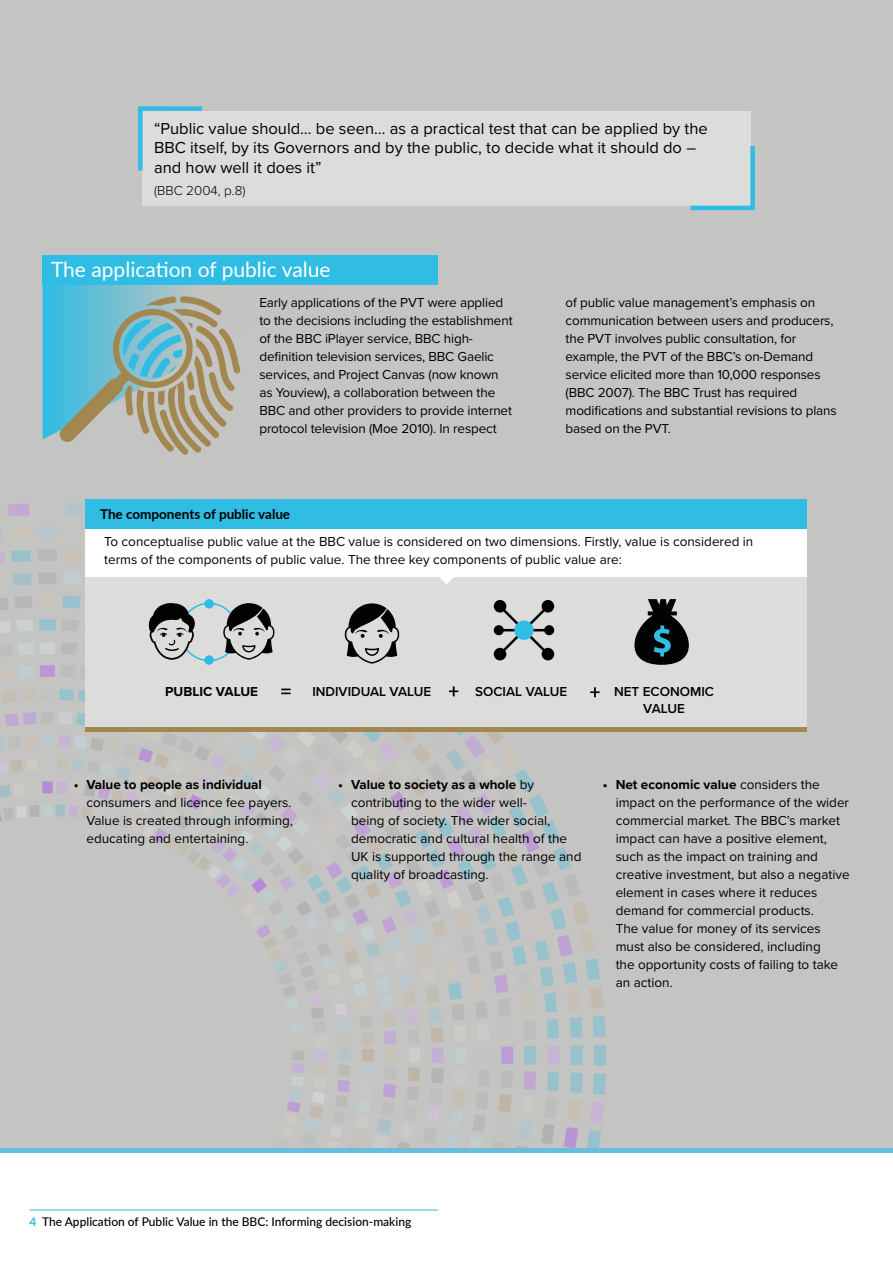
<style>
.page{position:relative;width:893px;height:1263px;background:#fff}
.page>*{position:absolute;margin:0;border:0;box-sizing:border-box;transform-origin:0 0}
.t1{font:21px "Lato";color:#fff}
.t2{font:16.5px/19.5px "Proxima Nova";color:#000}
.t3{font:13.5px/18px "Proxima Nova";color:#000}
.t4{font:600 13.5px/16.5px "Proxima Nova";color:#000;text-align:center}
.t5{font:700 13.5px "Proxima Nova";color:#000}
.t6{font:700 13.5px "Lato";color:#000}
.t7{font:300 13.5px "Proxima Nova";color:#000}
.t8{font:500 12px "Lato";color:#000}
.s1{font-weight:700}
.s2{font-weight:700;color:#30bce3}
</style>
<div class="page">
<hr style="left:29px;top:1210px;width:409px;height:1px;background:#30bce3">
<div style="left:0;top:0;width:893px;height:1148px;background:#c4c4c2"></div>
<svg style="left:287px;top:1063px;width:319px;height:85px"></svg>
<div style="left:594px;top:1045px;width:12px;height:21px;background:#97c1cb"></div>
<div style="left:571px;top:1045px;width:12px;height:20px;background:#97c1cb"></div>
<div style="left:548px;top:1046px;width:11px;height:19px;background:#c6b4d4"></div>
<div style="left:524px;top:1046px;width:12px;height:18px;background:#97c1cb"></div>
<div style="left:501px;top:1046px;width:12px;height:18px;background:#bb9cd4"></div>
<div style="left:455px;top:1047px;width:12px;height:16px;background:#c1ccce"></div>
<div style="left:432px;top:1048px;width:12px;height:15px;background:#c4afd4"></div>
<div style="left:409px;top:1048px;width:11px;height:14px;background:#cdcdcc"></div>
<div style="left:385px;top:1049px;width:12px;height:13px;background:#c8c1b8"></div>
<div style="left:362px;top:1049px;width:12px;height:12px;background:#c0b6a8"></div>
<div style="left:339px;top:1049px;width:11px;height:12px;background:#b0c4ca"></div>
<div style="left:315px;top:1050px;width:12px;height:10px;background:#c9bbd4"></div>
<div style="left:292px;top:1050px;width:12px;height:10px;background:#b7b7b6"></div>
<svg style="left:66px;top:503px;width:20px;height:13px"></svg>
<div style="left:37px;top:526px;width:20px;height:12px;background:#b7c7cc"></div>
<div style="left:38px;top:550px;width:19px;height:11px;background:#b8b8b7"></div>
<div style="left:38px;top:573px;width:19px;height:11px;background:#b7b7b6"></div>
<div style="left:39px;top:596px;width:17px;height:11px;background:#c9c3ba"></div>
<div style="left:39px;top:619px;width:17px;height:11px;background:#97c1cb"></div>
<div style="left:40px;top:642px;width:15px;height:12px;background:#ccd1d1"></div>
<div style="left:40px;top:665px;width:15px;height:12px;background:#b997d4"></div>
<div style="left:40px;top:689px;width:14px;height:11px;background:#bdbdbd"></div>
<div style="left:41px;top:712px;width:13px;height:12px;background:#bcbcbb"></div>
<div style="left:41px;top:735px;width:13px;height:12px;background:#bac8cc"></div>
<div style="left:42px;top:758px;width:11px;height:12px;background:#c7c7c7"></div>
<div style="left:42px;top:781px;width:11px;height:12px;background:#b48bd4"></div>
<div style="left:43px;top:804px;width:9px;height:12px;background:#c0ccce"></div>
<svg style="left:8px;top:503px;width:21px;height:13px"></svg>
<svg style="left:11px;top:550px;width:20px;height:12px"></svg>
<svg style="left:13px;top:573px;width:19px;height:13px"></svg>
<svg style="left:0;top:552px;width:5px;height:11px"></svg>
<svg style="left:0;top:596px;width:32px;height:14px"></svg>
<svg style="left:0;top:620px;width:33px;height:13px"></svg>
<svg style="left:18px;top:643px;width:16px;height:12px"></svg>
<svg style="left:20px;top:666px;width:14px;height:12px"></svg>
<svg style="left:2px;top:690px;width:33px;height:13px"></svg>
<svg style="left:0;top:712px;width:36px;height:15px"></svg>
<svg style="left:0;top:736px;width:37px;height:15px"></svg>
<svg style="left:0;top:760px;width:23px;height:14px"></svg>
<svg style="left:0;top:785px;width:11px;height:13px"></svg>
<svg style="left:0;top:805px;width:39px;height:17px"></svg>
<hr style="left:0;top:1148px;width:893px;height:4px;background:#68bdda">
<div style="left:43px;top:255px;width:395px;height:30px;background:#30bce3"></div>
<svg style="left:43px;top:285px;width:145px;height:155px;fill:#3bbce0"></svg>
<div style="left:142px;top:111px;width:608px;height:95px;background:#dcdcdb"></div>
<svg style="left:138px;top:106px;width:65px;height:65px"></svg>
<svg style="left:690px;top:141px;width:65px;height:70px"></svg>
<div style="left:86px;top:577px;width:721px;height:154px;background:#dcdcdb"></div>
<div style="left:86px;top:529px;width:721px;height:48px;background:#fff"></div>
<div style="left:86px;top:499px;width:721px;height:30px;background:#30bce3"></div>
<hr style="left:86px;top:727px;width:721px;height:4px;background:#a38751">
<svg style="left:634px;top:599px;width:55px;height:66px"></svg>
<svg style="left:55px;top:526px;width:550px;height:521px"></svg>
<svg style="left:59px;top:296px;width:182px;height:159px"></svg>
<p class="t2" style="left:154px;top:118px;width:555px">“Public value should… be seen… as a practical test that can be applied by the<br>BBC itself, by its Governors and by the public, to decide what it should do – and how well it does it”</p>
<p class="t7" style="left:154px;top:180px;width:93px">(BBC 2004, p.8)</p>
<h1 class="t1" style="left:51px;top:255px;width:281px">The application of public value</h1>
<p class="t3" style="left:259px;top:293px;width:255px">Early applications of the PVT were applied to the decisions including the establishment of the BBC iPlayer service, BBC high&shy;definition television services, BBC Gaelic services, and Project Canvas (now known as Youview), a collaboration between the BBC and other providers to provide internet protocol television (Moe 2010). In respect</p>
<p class="t3" style="left:566px;top:293px;width:273px">of public value management’s emphasis on communication between users and producers, the PVT involves public consultation, for example, the PVT of the BBC’s on-Demand service elicited more than 10,000 responses (BBC 2007). The BBC Trust has required modifications and substantial revisions to plans based on the PVT.</p>
<p class="t6" style="left:100px;top:505px;width:192px">The components of public value</p>
<p class="t3" style="left:104px;top:532px;width:651px">To conceptualise public value at the BBC value is considered on two dimensions. Firstly, value is considered in terms of the components of public value. The three key components of public value are:</p>
<p class="t5" style="left:165px;top:681px;width:94px">PUBLIC VALUE</p>
<p class="t4" style="left:312px;top:683px;width:120px">INDIVIDUAL VALUE</p>
<p class="t4" style="left:475px;top:683px;width:94px">SOCIAL VALUE</p>
<p class="t4" style="left:614px;top:683px;width:102px">NET ECONOMIC<br>VALUE</p>
<p class="t5" style="left:74px;top:774px;width:190px">• Value to people as individual</p>
<p class="t3" style="left:86px;top:793px;width:208px;text-align:justify">consumers and licence fee payers.<br>Value is created through informing, educating and entertaining.</p>
<p class="t3" style="left:351px;top:775px;width:232px;text-indent:-13px"><span class="s1">• Value to society as a whole</span> by contributing to the wider well-<br>being of society. The wider social, democratic and cultural health of the<br>UK is supported through the range and quality of broadcasting.</p>
<p class="t3" style="left:616px;top:775px;width:236px;text-indent:-13px"><span class="s1">• Net economic value</span> considers the impact on the performance of the wider commercial market. The BBC’s market impact can have a positive element, such as the impact on training and creative investment, but also a negative element in cases where it reduces demand for commercial products.<br>The value for money of its services must also be considered, including<br>the opportunity costs of failing to take an action.</p>
<p class="t8" style="left:30px;top:1213px;width:383px"><span class="s2">4</span> The Application of Public Value in the BBC: Informing decision-making</p>
</div>
